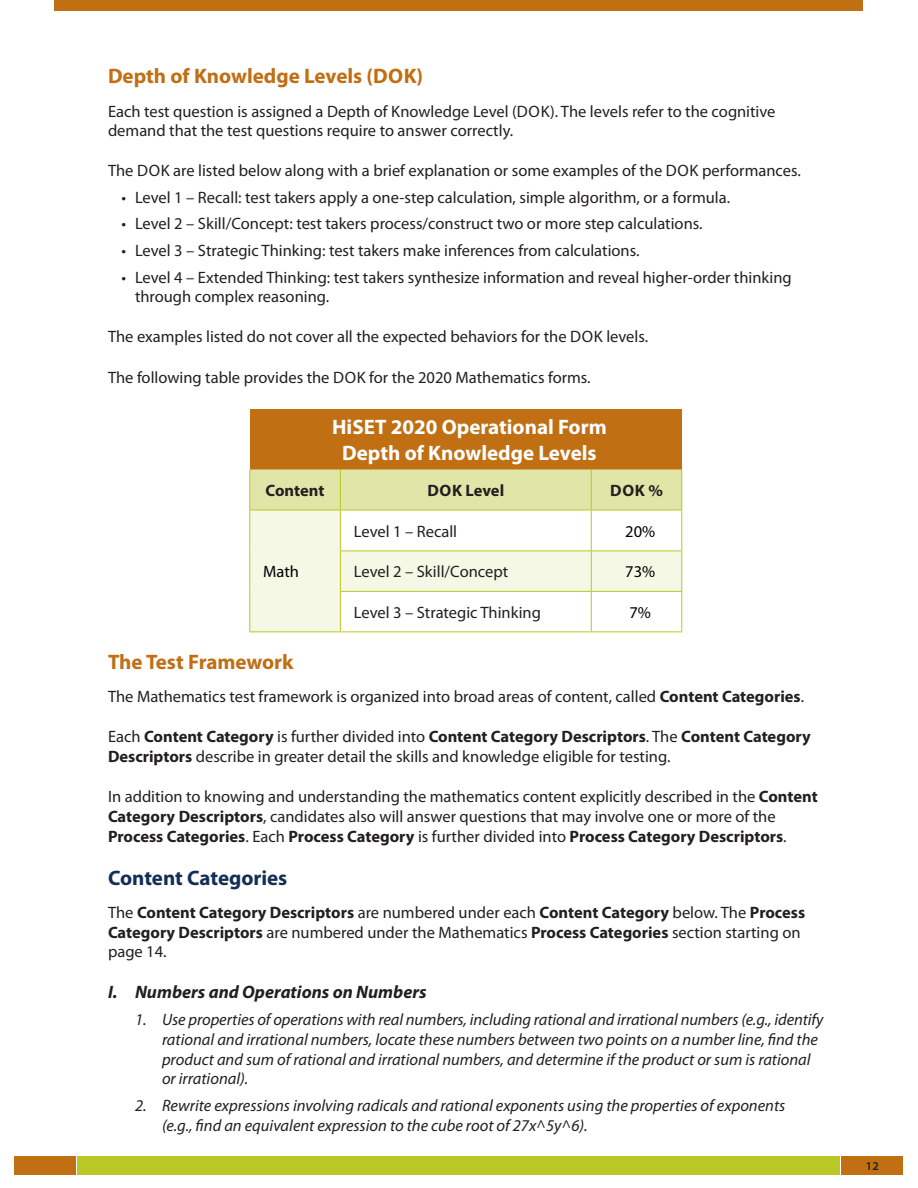
<style>
.page{position:relative;width:918px;height:1188px;background:#fff}
.page>*{position:absolute;margin:0;border:0;box-sizing:border-box;transform-origin:0 0}
.Table_Head{font:700 21px/25.2px "Myriad Pro";color:#fff;text-align:center}
.t1{font:700 21px "Myriad Pro";color:#c06f13}
.t2{font:700 21px "Myriad Pro";color:#132f56}
.t3{font:italic 700 18px "Myriad Pro";color:#231f20}
.Table_Body{font:16.5px/19.8px "Myriad Pro";color:#231f20}
.t4{font:italic 16.5px/19.8px "Myriad Pro";color:#231f20}
.Table_Body-2{font:700 16.5px "Myriad Pro";letter-spacing:-.005em;color:#231f20}
.Table_Body-3{font:16.5px "Myriad Pro";color:#000}
.t5{font:600 12px "Myriad Pro";color:#231f20}
.s1{font-weight:700}
</style>
<div class="page">
<div style="left:77px;top:1156px;width:763px;height:18px;background:#b9c825"></div>
<div style="left:841px;top:1156px;width:62px;height:18px;background:#c06f13"></div>
<div style="left:14px;top:1156px;width:62px;height:18px;background:#c06f13"></div>
<div style="left:55px;top:0;width:808px;height:11px;background:#c06f13"></div>
<div style="left:250px;top:409px;width:432px;height:61px;background:#c06f13"></div>
<svg style="left:250px;top:470px;width:431px;height:162px"></svg>
<hr style="left:340px;top:470px;width:1px;height:40px;background:#b9c825">
<hr style="left:591px;top:470px;width:1px;height:40px;background:#b9c825">
<hr style="left:249px;top:510px;width:91px;height:1px;background:#b9c825">
<hr style="left:340px;top:510px;width:251px;height:1px;background:#b9c825">
<hr style="left:340px;top:510px;width:1px;height:40px;background:#b9c825">
<hr style="left:591px;top:510px;width:91px;height:1px;background:#b9c825">
<hr style="left:591px;top:510px;width:1px;height:40px;background:#b9c825">
<hr style="left:340px;top:550px;width:251px;height:1px;background:#b9c825">
<hr style="left:340px;top:551px;width:1px;height:40px;background:#b9c825">
<hr style="left:591px;top:550px;width:91px;height:1px;background:#b9c825">
<hr style="left:591px;top:551px;width:1px;height:40px;background:#b9c825">
<hr style="left:340px;top:591px;width:251px;height:1px;background:#b9c825">
<hr style="left:340px;top:592px;width:1px;height:40px;background:#b9c825">
<hr style="left:591px;top:591px;width:91px;height:1px;background:#b9c825">
<hr style="left:591px;top:592px;width:1px;height:40px;background:#b9c825">
<hr style="left:249px;top:632px;width:91px;height:1px;background:#b9c825">
<hr style="left:340px;top:632px;width:251px;height:1px;background:#b9c825">
<hr style="left:591px;top:632px;width:91px;height:1px;background:#b9c825">
<hr style="left:249px;top:470px;width:1px;height:40px;background:#b9c825">
<hr style="left:681px;top:470px;width:1px;height:40px;background:#b9c825">
<hr style="left:249px;top:510px;width:1px;height:41px;background:#b9c825">
<hr style="left:681px;top:510px;width:1px;height:40px;background:#b9c825">
<hr style="left:249px;top:551px;width:1px;height:40px;background:#b9c825">
<hr style="left:681px;top:551px;width:1px;height:40px;background:#b9c825">
<hr style="left:249px;top:591px;width:1px;height:41px;background:#b9c825">
<hr style="left:681px;top:592px;width:1px;height:40px;background:#b9c825">
<h3 class="t1" style="left:108px;top:64px;width:317px">Depth of Knowledge Levels (DOK)</h3>
<p class="Table_Body" style="left:108px;top:101px;width:669px">Each test question is assigned a Depth of Knowledge Level (DOK). The levels refer to the cognitive demand that the test questions require to answer correctly.</p>
<p class="Table_Body" style="left:108px;top:161px;width:694px">The DOK are listed below along with a brief explanation or some examples of the DOK performances.</p>
<p class="Table_Body" style="left:122px;top:188px;width:610px">• Level 1 – Recall: test takers apply a one-step calculation, simple algorithm, or a formula.</p>
<p class="Table_Body" style="left:122px;top:214px;width:583px">• Level 2 – Skill/Concept: test takers process/construct two or more step calculations.</p>
<p class="Table_Body" style="left:122px;top:241px;width:520px">• Level 3 – Strategic Thinking: test takers make inferences from calculations.</p>
<p class="Table_Body" style="left:135px;top:267px;width:658px;text-indent:-13px">• Level 4 – Extended Thinking: test takers synthesize information and reveal higher-order thinking through complex reasoning.</p>
<p class="Table_Body" style="left:108px;top:327px;width:542px">The examples listed do not cover all the expected behaviors for the DOK levels.</p>
<p class="Table_Body" style="left:108px;top:367px;width:484px">The following table provides the DOK for the 2020 Mathematics forms.</p>
<p class="Table_Head" style="left:332px;top:415px;width:276px">HiSET 2020 Operational Form<br>Depth of Knowledge Levels</p>
<p class="Table_Body-2" style="left:266px;top:481px;width:60px">Content</p>
<p class="Table_Body-2" style="left:427px;top:481px;width:78px">DOK Level</p>
<p class="Table_Body-2" style="left:610px;top:481px;width:54px">DOK %</p>
<p class="Table_Body-3" style="left:263px;top:563px;width:37px">Math</p>
<p class="Table_Body" style="left:354px;top:522px;width:105px">Level 1 – Recall</p>
<p class="Table_Body-3" style="left:625px;top:522px;width:31px">20%</p>
<p class="Table_Body" style="left:354px;top:562px;width:156px">Level 2 – Skill/Concept</p>
<p class="Table_Body-3" style="left:625px;top:563px;width:31px">73%</p>
<p class="Table_Body" style="left:354px;top:603px;width:189px">Level 3 – Strategic Thinking</p>
<p class="Table_Body-3" style="left:630px;top:603px;width:23px">7%</p>
<h3 class="t1" style="left:108px;top:650px;width:187px">The Test Framework</h3>
<p class="Table_Body" style="left:108px;top:687px;width:698px">The Mathematics test framework is organized into broad areas of content, called <span class="s1">Content Categories</span>.</p>
<p class="Table_Body" style="left:108px;top:727px;width:704px">Each <span class="s1">Content Category</span> is further divided into <span class="s1">Content Category Descriptors</span>. The <span class="s1">Content Category<br>Descriptors</span> describe in greater detail the skills and knowledge eligible for testing.</p>
<p class="Table_Body" style="left:108px;top:787px;width:711px">In addition to knowing and understanding the mathematics content explicitly described in the <span class="s1">Content<br>Category Descriptors</span>, candidates also will answer questions that may involve one or more of the<br><span class="s1">Process Categories</span>. Each <span class="s1">Process Category</span> is further divided into <span class="s1">Process Category Descriptors</span>.</p>
<h3 class="t2" style="left:108px;top:866px;width:181px">Content Categories</h3>
<p class="Table_Body" style="left:108px;top:903px;width:699px">The <span class="s1">Content Category Descriptors</span> are numbered under each <span class="s1">Content Category</span> below. The <span class="s1">Process<br>Category Descriptors</span> are numbered under the Mathematics <span class="s1">Process Categories</span> section starting on page 14.</p>
<p class="t3" style="left:108px;top:982px;width:320px">I. Numbers and Operations on Numbers</p>
<p class="t4" style="left:162px;top:1010px;width:663px;text-indent:-27px">1. Use properties of operations with real numbers, including rational and irrational numbers (e.g., identify rational and irrational numbers, locate these numbers between two points on a number line, find the product and sum of rational and irrational numbers, and determine if the product or sum is rational or irrational).</p>
<p class="t4" style="left:162px;top:1096px;width:625px;text-indent:-27px">2. Rewrite expressions involving radicals and rational exponents using the properties of exponents (e.g., find an equivalent expression to the cube root of 27x^5y^6).</p>
<p class="t5" style="left:866px;top:1159px;width:14px">12</p>
</div>
